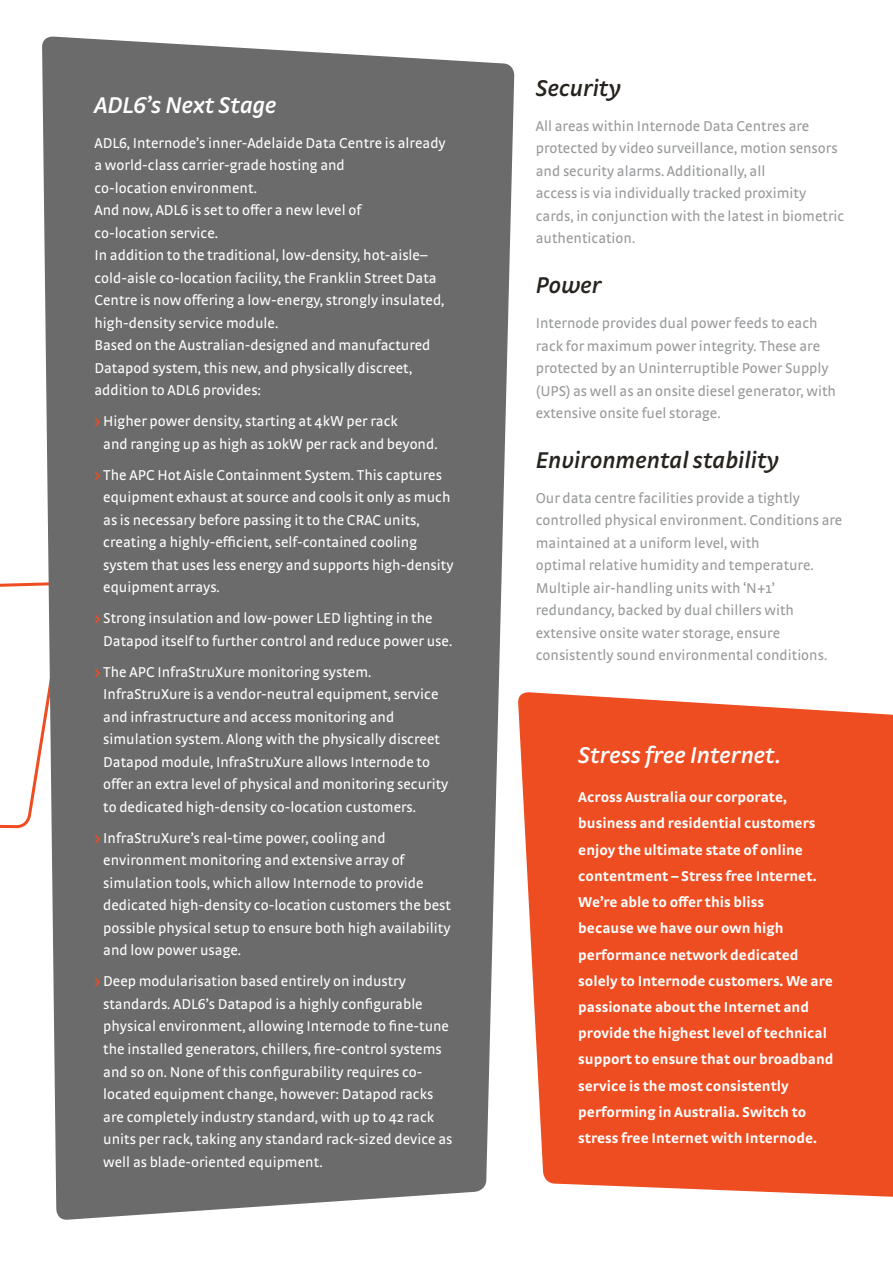
<style>
.page{position:relative;width:893px;height:1263px;background:#fff}
.page>*{position:absolute;margin:0;border:0;box-sizing:border-box;transform-origin:0 0}
.t1{font:italic 600 24px "Strada";color:#27231f}
.t2{font:italic 600 24px "Strada";color:#fff}
.t3{font:15px/22.5px "Strada";color:#fff}
.t4{font:15px/22.5px "Strada";color:#98999b}
.t5{font:700 15px/26.2px "Strada";color:#fff}
.s1{font-weight:600;color:#ee4d21}
</style>
<div class="page">
<svg style="left:0;top:582px;width:42px;height:247px"></svg>
<svg style="left:518px;top:692px;width:375px;height:505px;background:#ef5930"></svg>
<div style="left:42px;top:36px;width:472px;height:1184px;background:#6b6b6c"></div>
<h1 class="t2" style="left:94px;top:90px;width:184px">ADL6’s Next Stage</h1>
<p class="t3" style="left:94px;top:131px;width:353px">ADL6, Internode’s inner-Adelaide Data Centre is already a world-class carrier-grade hosting and<br>co-location environment.<br>And now, ADL6 is set to offer a new level of<br>co-location service.<br>In addition to the traditional, low-density, hot-aisle– cold-aisle co-location facility, the Franklin Street Data Centre is now offering a low-energy, strongly insulated, high-density service module.<br>Based on the Australian-designed and manufactured Datapod system, this new, and physically discreet, addition to ADL6 provides:</p>
<p class="t3" style="left:103px;top:410px;width:336px;text-indent:-9px"><span class="s1">&gt;</span> Higher power density, starting at 4kW per rack<br>and ranging up as high as 10kW per rack and beyond.</p>
<p class="t3" style="left:103px;top:463px;width:352px;text-indent:-9px"><span class="s1">&gt;</span> The APC Hot Aisle Containment System. This captures equipment exhaust at source and cools it only as much as is necessary before passing it to the CRAC units, creating a highly-efficient, self-contained cooling system that uses less energy and supports high-density equipment arrays.</p>
<p class="t3" style="left:103px;top:607px;width:350px;text-indent:-9px"><span class="s1">&gt;</span> Strong insulation and low-power LED lighting in the<br>Datapod itself to further control and reduce power use.</p>
<p class="t3" style="left:103px;top:660px;width:347px;text-indent:-9px"><span class="s1">&gt;</span> The APC InfraStruXure monitoring system.<br>InfraStruXure is a vendor-neutral equipment, service and infrastructure and access monitoring and simulation system. Along with the physically discreet Datapod module, InfraStruXure allows Internode to offer an extra level of physical and monitoring security to dedicated high-density co-location customers.</p>
<p class="t3" style="left:103px;top:826px;width:349px;text-indent:-9px"><span class="s1">&gt;</span> InfraStruXure’s real-time power, cooling and environment monitoring and extensive array of simulation tools, which allow Internode to provide dedicated high-density co-location customers the best possible physical setup to ensure both high availability and low power usage.</p>
<p class="t3" style="left:103px;top:970px;width:351px;text-indent:-9px"><span class="s1">&gt;</span> Deep modularisation based entirely on industry standards. ADL6’s Datapod is a highly configurable physical environment, allowing Internode to fine-tune the installed generators, chillers, fire-control systems and so on. None of this configurability requires co&shy;located equipment change, however: Datapod racks are completely industry standard, with up to 42 rack units per rack, taking any standard rack-sized device as well as blade-oriented equipment.</p>
<h1 class="t1" style="left:536px;top:73px;width:87px">Security</h1>
<p class="t4" style="left:536px;top:114px;width:310px">All areas within Internode Data Centres are protected by video surveillance, motion sensors and security alarms. Additionally, all<br>access is via individually tracked proximity cards, in conjunction with the latest in biometric authentication.</p>
<h1 class="t1" style="left:536px;top:271px;width:67px">Power</h1>
<p class="t4" style="left:536px;top:312px;width:302px">Internode provides dual power feeds to each rack for maximum power integrity. These are protected by an Uninterruptible Power Supply (UPS) as well as an onsite diesel generator, with extensive onsite fuel storage.</p>
<h1 class="t1" style="left:536px;top:445px;width:245px">Environmental stability</h1>
<p class="t4" style="left:536px;top:486px;width:308px">Our data centre facilities provide a tightly controlled physical environment. Conditions are maintained at a uniform level, with<br>optimal relative humidity and temperature.<br>Multiple air-handling units with ‘N+1’ redundancy, backed by dual chillers with extensive onsite water storage, ensure consistently sound environmental conditions.</p>
<h1 class="t2" style="left:578px;top:741px;width:204px">Stress free Internet.</h1>
<p class="t5" style="left:578px;top:784px;width:257px">Across Australia our corporate, business and residential customers enjoy the ultimate state of online contentment – Stress free Internet.<br>We’re able to offer this bliss<br>because we have our own high performance network dedicated solely to Internode customers. We are passionate about the Internet and provide the highest level of technical support to ensure that our broadband service is the most consistently performing in Australia. Switch to stress free Internet with Internode.</p>
</div>
